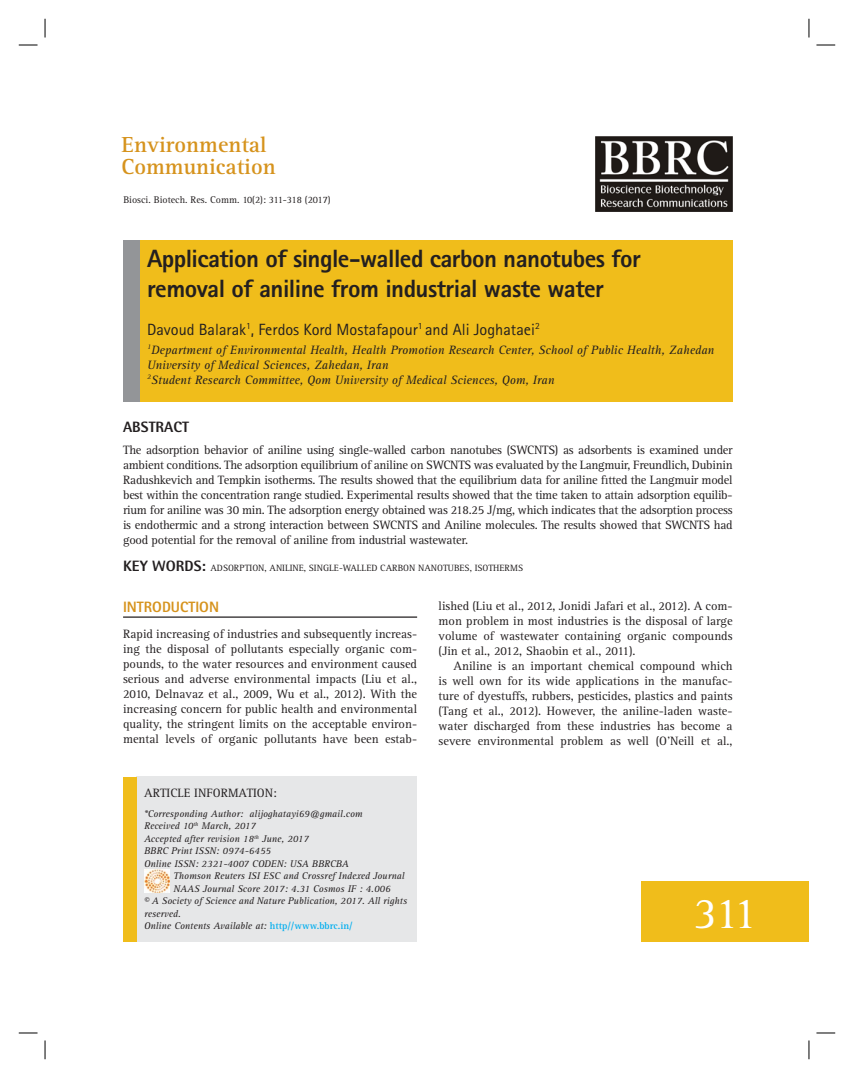
<style>
.page{position:relative;width:854px;height:1078px;background:#fff}
.page>*{position:absolute;margin:0;border:0;box-sizing:border-box;transform-origin:0 0}
.t1{font:45px "Rotis Serif Std";color:#fff}
.t2{font:800 25px/30px "Rotis Sans Serif Std";letter-spacing:-.02em;color:#231f20}
.t3{font:700 22.5px/22.5px "Rotis Serif Std";color:#d6931d}
.t4{font:16.25px "Rotis Sans Serif Std";color:#231f20}
.t5{font:800 15px "Rotis Sans Serif Std";color:#d6931d}
.t6{font:800 15px "Rotis Semi Sans Std";color:#231f20}
.t7{font:12.5px/15px "Rotis Serif Std";color:#231f20;text-align:justify}
.t8{font:italic 12.5px/15px "Rotis Serif Std";color:#231f20}
.t9{font:italic 10px/12.5px "Rotis Serif Std";color:#231f20}
.t10{font:10px "Rotis Serif Std";color:#231f20}
.t11{font:9.38px "Rotis Serif Std";color:#231f20}
.s1{font-family:"Rotis Semi Sans Std";font-weight:800;font-size:15px}
.s2{font-weight:700;font-style:normal;color:#00aeef}
</style>
<div class="page">
<div style="left:132px;top:240px;width:600px;height:161px;background:#f0bd1b"></div>
<div style="left:123px;top:240px;width:16px;height:161px;background:#939598"></div>
<div style="left:641px;top:882px;width:167px;height:60px;background:#f0bd1b"></div>
<img style="left:595px;top:137px;width:137px;height:75px">
<div style="left:137px;top:777px;width:280px;height:165px;background:#e6e7e8"></div>
<div style="left:123px;top:777px;width:14px;height:165px;background:#f0bd1b"></div>
<img style="left:144px;top:870px;width:26px;height:22px">
<hr style="left:123px;top:616px;width:294px;height:2px;background:#231f20">
<svg style="left:19px;top:44px;width:19px;height:2px"></svg>
<svg style="left:816px;top:44px;width:19px;height:2px"></svg>
<svg style="left:19px;top:1032px;width:19px;height:2px"></svg>
<svg style="left:816px;top:1032px;width:19px;height:2px"></svg>
<svg style="left:44px;top:19px;width:2px;height:19px"></svg>
<svg style="left:44px;top:1040px;width:2px;height:19px"></svg>
<svg style="left:808px;top:19px;width:1px;height:19px"></svg>
<svg style="left:808px;top:1040px;width:1px;height:19px"></svg>
<h3 class="t3" style="left:121px;top:135px;width:155px">Environmental<br>Communication</h3>
<p class="t10" style="left:123px;top:196px;width:209px">Biosci. Biotech. Res. Comm. 10(2): 311-318 (2017)</p>
<h2 class="t2" style="left:147px;top:246px;width:495px">Application of single-walled carbon nanotubes for removal of aniline from industrial waste water</h2>
<h3 class="t4" style="left:147px;top:323px;width:394px">Davoud Balarak<sup>1</sup>, Ferdos Kord Mostafapour<sup>1</sup> and Ali Joghataei<sup>2</sup></h3>
<p class="t8" style="left:147px;top:343px;width:568px"><sup>1</sup>Department of Environmental Health, Health Promotion Research Center, School of Public Health, Zahedan<br>University of Medical Sciences, Zahedan, Iran<br><sup>2</sup>Student Research Committee, Qom University of Medical Sciences, Qom, Iran</p>
<p class="t6" style="left:123px;top:421px;width:67px">ABSTRACT</p>
<p class="t7" style="left:123px;top:444px;width:611px">The adsorption behavior of aniline using single-walled carbon nanotubes (SWCNTS) as adsorbents is examined under ambient conditions. The adsorption equilibrium of aniline on SWCNTS was evaluated by the Langmuir, Freundlich, Dubinin Radushkevich and Tempkin isotherms. The results showed that the equilibrium data for aniline fitted the Langmuir model best within the concentration range studied. Experimental results showed that the time taken to attain adsorption equilib&shy;rium for aniline was 30 min. The adsorption energy obtained was 218.25 J/mg, which indicates that the adsorption process is endothermic and a strong interaction between SWCNTS and Aniline molecules. The results showed that SWCNTS had good potential for the removal of aniline from industrial wastewater.</p>
<p class="t11" style="left:123px;top:563px;width:401px"><span class="s1">KEY WORDS:</span> ADSORPTION, ANILINE, SINGLE-WALLED CARBON NANOTUBES, ISOTHERMS</p>
<p class="t5" style="left:123px;top:601px;width:97px">INTRODUCTION</p>
<p class="t7" style="left:123px;top:628px;width:295px">Rapid increasing of industries and subsequently increas&shy;ing the disposal of pollutants especially organic com&shy;pounds, to the water resources and environment caused serious and adverse environmental impacts (Liu et al., 2010, Delnavaz et al., 2009, Wu et al., 2012). With the increasing concern for public health and environmental quality, the stringent limits on the acceptable environ&shy;mental levels of organic pollutants have been estab-</p>
<p class="t7" style="left:144px;top:786px;width:134px">ARTICLE INFORMATION:</p>
<p class="t9" style="left:144px;top:808px;width:220px">*Corresponding Author: alijoghatayi69@gmail.com Received 10<sup>th</sup> March, 2017<br>Accepted after revision 18<sup>th</sup> June, 2017<br>BBRC Print ISSN: 0974-6455<br>Online ISSN: 2321-4007 CODEN: USA BBRCBA</p>
<p class="t9" style="left:173px;top:871px;width:232px">Thomson Reuters ISI ESC and Crossref Indexed Journal</p>
<p class="t9" style="left:173px;top:883px;width:219px">NAAS Journal Score 2017: 4.31 Cosmos IF : 4.006</p>
<p class="t9" style="left:144px;top:896px;width:264px">© A Society of Science and Nature Publication, 2017. All rights</p>
<p class="t9" style="left:144px;top:908px;width:38px">reserved.</p>
<p class="t9" style="left:144px;top:921px;width:210px">Online Contents Available at: <span class="s2">http//www.bbrc.in/</span></p>
<p class="t7" style="left:438px;top:600px;width:295px">lished (Liu et al., 2012, Jonidi Jafari et al., 2012). A com&shy;mon problem in most industries is the disposal of large volume of wastewater containing organic compounds (Jin et al., 2012, Shaobin et al., 2011).</p>
<p class="t7" style="left:438px;top:660px;width:295px;text-indent:15px">Aniline is an important chemical compound which is well own for its wide applications in the manufac&shy;ture of dyestuffs, rubbers, pesticides, plastics and paints (Tang et al., 2012). However, the aniline-laden waste&shy;water discharged from these industries has become a severe environmental problem as well (O’Neill et al.,</p>
<h1 class="t1" style="left:693px;top:894px;width:64px">311</h1>
</div>
